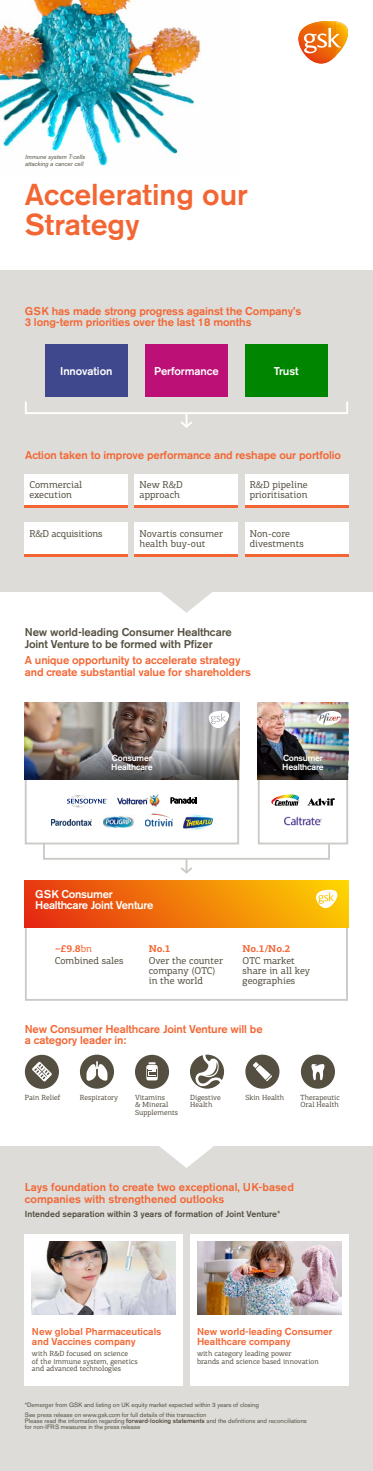
<style>
.page{position:relative;width:373px;height:1471px;background:#fff}
.page>*{position:absolute;margin:0;border:0;box-sizing:border-box;transform-origin:0 0}
.t1{font:500 30px/30px "Akzidenz Grotesk BE";color:#f36633}
.t2{font:500 11.25px/11.2px "Akzidenz Grotesk BE";letter-spacing:-.01em;color:#f36633}
.t3{font:500 11.25px/11.2px "Akzidenz Grotesk BE";letter-spacing:-.01em;color:#544f40}
.t4{font:500 11.25px/11.2px "Akzidenz Grotesk BE";letter-spacing:-.025em;color:#fff}
.t5{font:10px/10px "PF Centro Slab Pro";color:#544f40}
.t6{font:500 10px/10px "Akzidenz Grotesk BE";color:#f36633}
.t7{font:10px "PF Centro Slab Pro";letter-spacing:-.02em;color:#544f40}
.t8{font:700 10px "PF Centro Slab Pro";color:#f36633}
.t9{font:500 8.75px "Akzidenz Grotesk BE";color:#544f40}
.t10{font:500 8.75px/8.8px "Akzidenz Grotesk BE";letter-spacing:-.025em;color:#fff}
.t11{font:7.5px/7.5px "PF Centro Slab Pro";color:#544f40}
.t12{font:6.25px/9.8px "Akzidenz Grotesk BE";color:#544f40}
.t13{font:italic 6.25px/7.5px "Akzidenz Grotesk BE";letter-spacing:-.01em;color:#544f40}
.s1{font-weight:700;color:#f36633}
.s2{color:#f36633}
.s3{font-weight:500}
</style>
<div class="page">
<img style="left:0;top:0;width:202px;height:166px">
<div style="left:0;top:270px;width:372px;height:322px;background:#dddcd9"></div>
<svg style="left:298px;top:21px;width:50px;height:43px"></svg>
<div style="left:25px;top:400px;width:322px;height:14px;border:2px solid #fff"></div>
<svg style="left:178px;top:413px;width:16px;height:15px"></svg>
<div style="left:25px;top:523px;width:103px;height:32px;background:#fff"></div>
<div style="left:135px;top:523px;width:102px;height:32px;background:#fff"></div>
<div style="left:244px;top:523px;width:103px;height:32px;background:#fff"></div>
<div style="left:25px;top:474px;width:103px;height:32px;background:#fff"></div>
<div style="left:135px;top:474px;width:102px;height:32px;background:#fff"></div>
<div style="left:244px;top:474px;width:103px;height:32px;background:#fff"></div>
<div style="left:0;top:1146px;width:372px;height:324px;background:#dddcd9"></div>
<svg style="left:159px;top:1146px;width:55px;height:22px"></svg>
<svg style="left:161px;top:592px;width:51px;height:21px"></svg>
<div style="left:25px;top:776px;width:213px;height:68px;border:2px solid #cccac6"></div>
<div style="left:25px;top:923px;width:322px;height:77px;border:2px solid #cccac6"></div>
<img style="left:25px;top:702px;width:213px;height:7px">
<img style="left:25px;top:709px;width:213px;height:70px">
<div style="left:257px;top:776px;width:90px;height:68px;border:2px solid #cccac6"></div>
<img style="left:257px;top:702px;width:22px;height:19px">
<svg style="left:257px;top:721px;width:22px;height:58px"></svg>
<img style="left:279px;top:702px;width:68px;height:77px">
<div style="left:43px;top:842px;width:286px;height:17px;border:2px solid #cccac6"></div>
<div style="left:25px;top:1234px;width:157px;height:151px;background:#fff"></div>
<div style="left:189px;top:1234px;width:158px;height:151px;background:#fff"></div>
<img style="left:32px;top:1241px;width:143px;height:73px">
<img style="left:197px;top:1241px;width:143px;height:73px">
<svg style="left:80px;top:1054px;width:34px;height:34px"></svg>
<div style="left:300px;top:1054px;width:34px;height:34px;background:#544f40;border-radius:50%"></div>
<svg style="left:311px;top:1064px;width:13px;height:16px"></svg>
<svg style="left:190px;top:1054px;width:34px;height:34px"></svg>
<div style="left:135px;top:1054px;width:34px;height:34px;background:#544f40;border-radius:50%"></div>
<svg style="left:146px;top:1065px;width:11px;height:15px"></svg>
<svg style="left:147px;top:1068px;width:9px;height:8px"></svg>
<svg style="left:148px;top:1062px;width:7px;height:2px"></svg>
<div style="left:148px;top:1069px;width:8px;height:7px;background:#fff"></div>
<svg style="left:148px;top:1070px;width:7px;height:5px"></svg>
<div style="left:25px;top:880px;width:322px;height:48px;background:linear-gradient(to right,#e62f12,#fdcb02)"></div>
<div style="left:245px;top:1054px;width:34px;height:34px;background:#544f40;border-radius:50%"></div>
<svg style="left:252px;top:1062px;width:19px;height:19px"></svg>
<div style="left:25px;top:1054px;width:34px;height:34px;background:#544f40;border-radius:50%"></div>
<svg style="left:32px;top:1061px;width:20px;height:20px"></svg>
<svg style="left:178px;top:858px;width:16px;height:16px"></svg>
<svg style="left:67px;top:795px;width:40px;height:12px"></svg>
<img style="left:117px;top:794px;width:43px;height:12px">
<svg style="left:170px;top:797px;width:26px;height:6px"></svg>
<img style="left:51px;top:819px;width:41px;height:6px">
<img style="left:103px;top:816px;width:31px;height:12px">
<img style="left:145px;top:814px;width:27px;height:12px">
<img style="left:183px;top:814px;width:29px;height:16px">
<svg style="left:308px;top:798px;width:26px;height:7px"></svg>
<svg style="left:271px;top:794px;width:28px;height:11px"></svg>
<img style="left:284px;top:816px;width:37px;height:10px">
<svg style="left:208px;top:711px;width:20px;height:17px"></svg>
<svg style="left:315px;top:889px;width:22px;height:19px"></svg>
<div style="left:45px;top:344px;width:82px;height:52px;background:#40488d"></div>
<div style="left:145px;top:344px;width:82px;height:52px;background:#bc1077"></div>
<div style="left:244px;top:344px;width:82px;height:52px;background:#008500"></div>
<hr style="left:25px;top:505px;width:103px;height:3px;background:#f36633">
<hr style="left:135px;top:505px;width:102px;height:3px;background:#f36633">
<hr style="left:244px;top:505px;width:103px;height:3px;background:#f36633">
<hr style="left:25px;top:554px;width:103px;height:2px;background:#f36633">
<hr style="left:135px;top:554px;width:102px;height:2px;background:#f36633">
<hr style="left:244px;top:554px;width:103px;height:2px;background:#f36633">
<svg style="left:316px;top:711px;width:24px;height:14px"></svg>
<p class="t13" style="left:25px;top:153px;width:61px">Immune system T-cells attacking a cancer cell</p>
<h1 class="t1" style="left:25px;top:179px;width:224px">Accelerating our<br>Strategy</h1>
<p class="t2" style="left:25px;top:305px;width:277px">GSK has made strong progress against the Company’s<br>3 long-term priorities over the last 18 months</p>
<p class="t4" style="left:60px;top:365px;width:54px">Innovation</p>
<p class="t4" style="left:154px;top:365px;width:66px">Performance</p>
<p class="t4" style="left:273px;top:365px;width:26px">Trust</p>
<p class="t2" style="left:25px;top:449px;width:317px">Action taken to improve performance and reshape our portfolio</p>
<p class="t5" style="left:29px;top:479px;width:54px">Commercial execution</p>
<p class="t7" style="left:29px;top:527px;width:74px">R&amp;D acquisitions</p>
<p class="t5" style="left:139px;top:479px;width:45px">New R&amp;D approach</p>
<p class="t5" style="left:139px;top:528px;width:85px">Novartis consumer health buy-out</p>
<p class="t5" style="left:249px;top:479px;width:59px">R&amp;D pipeline prioritisation</p>
<p class="t5" style="left:249px;top:528px;width:55px">Non-core divestments</p>
<p class="t3" style="left:25px;top:627px;width:208px">New world-leading Consumer Healthcare<br>Joint Venture to be formed with Pfizer</p>
<p class="t2" style="left:25px;top:654px;width:227px">A unique opportunity to accelerate strategy and create substantial value for shareholders</p>
<p class="t10" style="left:111px;top:753px;width:43px">Consumer<br>Healthcare</p>
<p class="t10" style="left:282px;top:753px;width:43px">Consumer<br>Healthcare</p>
<p class="t4" style="left:35px;top:888px;width:119px">GSK Consumer<br>Healthcare Joint Venture</p>
<p class="t5" style="left:55px;top:943px;width:70px;line-height:11.8px"><span class="s1">~£9.8</span><span class="s2">bn<br></span>Combined sales</p>
<p class="t8" style="left:242px;top:942px;width:49px">No.1/No.2</p>
<p class="t8" style="left:148px;top:942px;width:24px">No.1</p>
<p class="t5" style="left:148px;top:955px;width:75px">Over the counter company (OTC) in the world</p>
<p class="t5" style="left:242px;top:955px;width:69px">OTC market share in all key geographies</p>
<p class="t2" style="left:25px;top:1023px;width:239px">New Consumer Healthcare Joint Venture will be a category leader in:</p>
<p class="t11" style="left:25px;top:1093px;width:37px">Pain Relief</p>
<p class="t11" style="left:80px;top:1093px;width:40px">Respiratory</p>
<p class="t11" style="left:135px;top:1093px;width:45px">Vitamins<br>&amp; Mineral<br>Supplements</p>
<p class="t11" style="left:190px;top:1093px;width:32px">Digestive<br>Health</p>
<p class="t11" style="left:245px;top:1093px;width:40px">Skin Health</p>
<p class="t11" style="left:300px;top:1093px;width:41px">Therapeutic<br>Oral Health</p>
<p class="t2" style="left:25px;top:1181px;width:270px">Lays foundation to create two exceptional, UK-based companies with strengthened outlooks</p>
<p class="t9" style="left:25px;top:1208px;width:256px">Intended separation within 3 years of formation of Joint Venture*</p>
<p class="t6" style="left:32px;top:1326px;width:131px">New global Pharmaceuticals and Vaccines company</p>
<p class="t11" style="left:32px;top:1350px;width:107px">with R&amp;D focused on science<br>of the immune system, genetics and advanced technologies</p>
<p class="t6" style="left:197px;top:1326px;width:136px">New world-leading Consumer<br>Healthcare company</p>
<p class="t11" style="left:197px;top:1350px;width:123px">with category leading power<br>brands and science based innovation</p>
<p class="t12" style="left:25px;top:1399px;width:235px">*Demerger from GSK and listing on UK equity market expected within 3 years of closing<br>See press release on www.gsk.com for full details of this transaction</p>
<p class="t12" style="left:25px;top:1417px;width:283px;line-height:6.2px">Please read the information regarding <span class="s3">forward-looking statements</span> and the definitions and reconciliations for non-IFRS measures in the press release</p>
</div>
